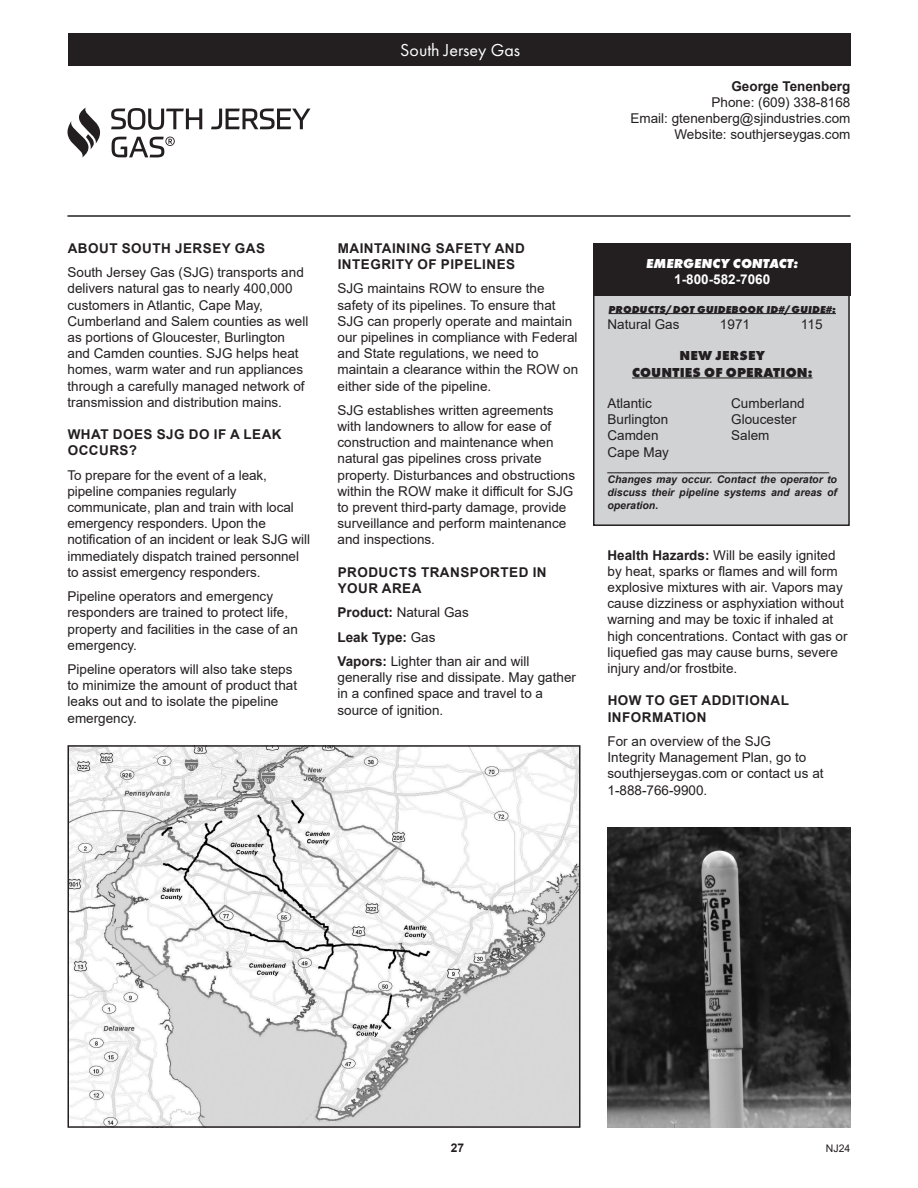
<style>
.page{position:relative;width:918px;height:1188px;background:#fff}
.page>*{position:absolute;margin:0;border:0;box-sizing:border-box;transform-origin:0 0}
.t1{font:18px "Futura PT";color:#fff}
.t2{font:13.5px/16.2px "Arial";color:#231f20}
.t3{font:700 13.5px/16.2px "Arial";letter-spacing:.035em;color:#231f20}
.t4{font:800 13.5px "Futura PT";letter-spacing:.01em;color:#231f20}
.t5{font:700 13.5px "Arial";color:#231f20}
.t6{font:italic 800 13.5px "Futura PT";color:#fff}
.t7{font:700 13.5px "Arial";color:#fff}
.t8{font:700 12px "Arial";color:#231f20}
.t9{font:italic 700 10.5px/12.6px "Arial";color:#231f20;text-align:justify}
.t10{font:italic 800 10.5px "Futura PT";letter-spacing:.01em;color:#231f20}
.t11{font:10.5px "Arial";color:#231f20}
.s1{font-weight:700}
.s2{font-weight:400}
</style>
<div class="page">
<hr style="left:68px;top:215px;width:782px;height:2px;background:#231f20">
<div style="left:68px;top:34px;width:783px;height:32px;background:#231f20"></div>
<div style="left:594px;top:244px;width:255px;height:281px;background:#d1d2d4"></div>
<div style="left:593px;top:243px;width:257px;height:283px;border:2px solid #231f20"></div>
<div style="left:594px;top:244px;width:257px;height:52px;background:#231f20"></div>
<hr style="left:609px;top:313px;width:227px;height:1px;background:#231f20">
<hr style="left:632px;top:378px;width:181px;height:1px;background:#231f20">
<img style="left:71px;top:748px;width:506px;height:377px">
<div style="left:68px;top:745px;width:512px;height:383px;border:2px solid #231f20"></div>
<img style="left:608px;top:827px;width:242px;height:301px">
<svg style="left:68px;top:108px;width:242px;height:49px"></svg>
<p class="t1" style="left:400px;top:39px;width:121px">South Jersey Gas</p>
<p class="t5" style="left:731px;top:77px;width:121px">George Tenenberg</p>
<p class="t2" style="left:712px;top:94px;width:140px">Phone: (609) 338-8168</p>
<p class="t2" style="left:630px;top:110px;width:222px">Email: gtenenberg@sjindustries.com</p>
<p class="t2" style="left:674px;top:127px;width:178px">Website: southjerseygas.com</p>
<p class="t3" style="left:68px;top:240px;width:199px">ABOUT SOUTH JERSEY GAS</p>
<p class="t2" style="left:68px;top:264px;width:242px">South Jersey Gas (SJG) transports and delivers natural gas to nearly 400,000 customers in Atlantic, Cape May, Cumberland and Salem counties as well as portions of Gloucester, Burlington and Camden counties. SJG helps heat homes, warm water and run appliances through a carefully managed network of transmission and distribution mains.</p>
<p class="t3" style="left:68px;top:426px;width:215px">WHAT DOES SJG DO IF A LEAK<br>OCCURS?</p>
<p class="t2" style="left:68px;top:467px;width:244px">To prepare for the event of a leak, pipeline companies regularly communicate, plan and train with local emergency responders. Upon the notification of an incident or leak SJG will immediately dispatch trained personnel to assist emergency responders.</p>
<p class="t2" style="left:68px;top:588px;width:232px">Pipeline operators and emergency responders are trained to protect life, property and facilities in the case of an emergency.</p>
<p class="t2" style="left:68px;top:661px;width:231px">Pipeline operators will also take steps to minimize the amount of product that leaks out and to isolate the pipeline emergency.</p>
<p class="t3" style="left:338px;top:240px;width:189px">MAINTAINING SAFETY AND<br>INTEGRITY OF PIPELINES</p>
<p class="t2" style="left:337px;top:280px;width:242px">SJG maintains ROW to ensure the safety of its pipelines. To ensure that SJG can properly operate and maintain our pipelines in compliance with Federal and State regulations, we need to maintain a clearance within the ROW on either side of the pipeline.</p>
<p class="t2" style="left:337px;top:402px;width:239px">SJG establishes written agreements with landowners to allow for ease of construction and maintenance when natural gas pipelines cross private property. Disturbances and obstructions within the ROW make it difficult for SJG to prevent third-party damage, provide surveillance and perform maintenance and inspections.</p>
<p class="t3" style="left:338px;top:564px;width:210px">PRODUCTS TRANSPORTED IN<br>YOUR AREA</p>
<p class="t2" style="left:337px;top:604px;width:133px"><span class="s1">Product:</span> Natural Gas</p>
<p class="t5" style="left:337px;top:627px;width:100px">Leak Type: <span class="s2">Gas</span></p>
<p class="t2" style="left:337px;top:653px;width:240px"><span class="s1">Vapors:</span> Lighter than air and will generally rise and dissipate. May gather in a confined space and travel to a source of ignition.</p>
<p class="t6" style="left:646px;top:254px;width:154px">EMERGENCY CONTACT:</p>
<p class="t7" style="left:674px;top:269px;width:98px">1-800-582-7060</p>
<p class="t10" style="left:609px;top:302px;width:229px">PRODUCTS/DOT GUIDEBOOK ID#/GUIDE#:</p>
<p class="t2" style="left:608px;top:316px;width:74px">Natural Gas</p>
<p class="t2" style="left:720px;top:316px;width:32px">1971</p>
<p class="t2" style="left:801px;top:316px;width:23px">115</p>
<p class="t4" style="left:679px;top:347px;width:87px">NEW JERSEY</p>
<p class="t4" style="left:632px;top:363px;width:182px">COUNTIES OF OPERATION:</p>
<p class="t2" style="left:608px;top:395px;width:46px">Atlantic</p>
<p class="t2" style="left:608px;top:411px;width:62px">Burlington</p>
<p class="t2" style="left:608px;top:427px;width:53px">Camden</p>
<p class="t2" style="left:608px;top:444px;width:63px">Cape May</p>
<p class="t2" style="left:731px;top:395px;width:75px">Cumberland</p>
<p class="t2" style="left:731px;top:411px;width:67px">Gloucester</p>
<p class="t2" style="left:731px;top:427px;width:40px">Salem</p>
<p class="t9" style="left:608px;top:461px;width:223px">______________________________________</p>
<p class="t9" style="left:608px;top:474px;width:231px">Changes may occur. Contact the operator to discuss their pipeline systems and areas of operation.</p>
<p class="t2" style="left:608px;top:547px;width:242px"><span class="s1">Health Hazards:</span> Will be easily ignited by heat, sparks or flames and will form explosive mixtures with air. Vapors may cause dizziness or asphyxiation without warning and may be toxic if inhaled at high concentrations. Contact with gas or liquefied gas may cause burns, severe injury and/or frostbite.</p>
<p class="t3" style="left:608px;top:693px;width:183px">HOW TO GET ADDITIONAL<br>INFORMATION</p>
<p class="t2" style="left:608px;top:733px;width:218px">For an overview of the SJG<br>Integrity Management Plan, go to southjerseygas.com or contact us at<br>1-888-766-9900.</p>
<p class="t8" style="left:451px;top:1139px;width:15px">27</p>
<p class="t11" style="left:826px;top:1141px;width:26px">NJ24</p>
</div>
